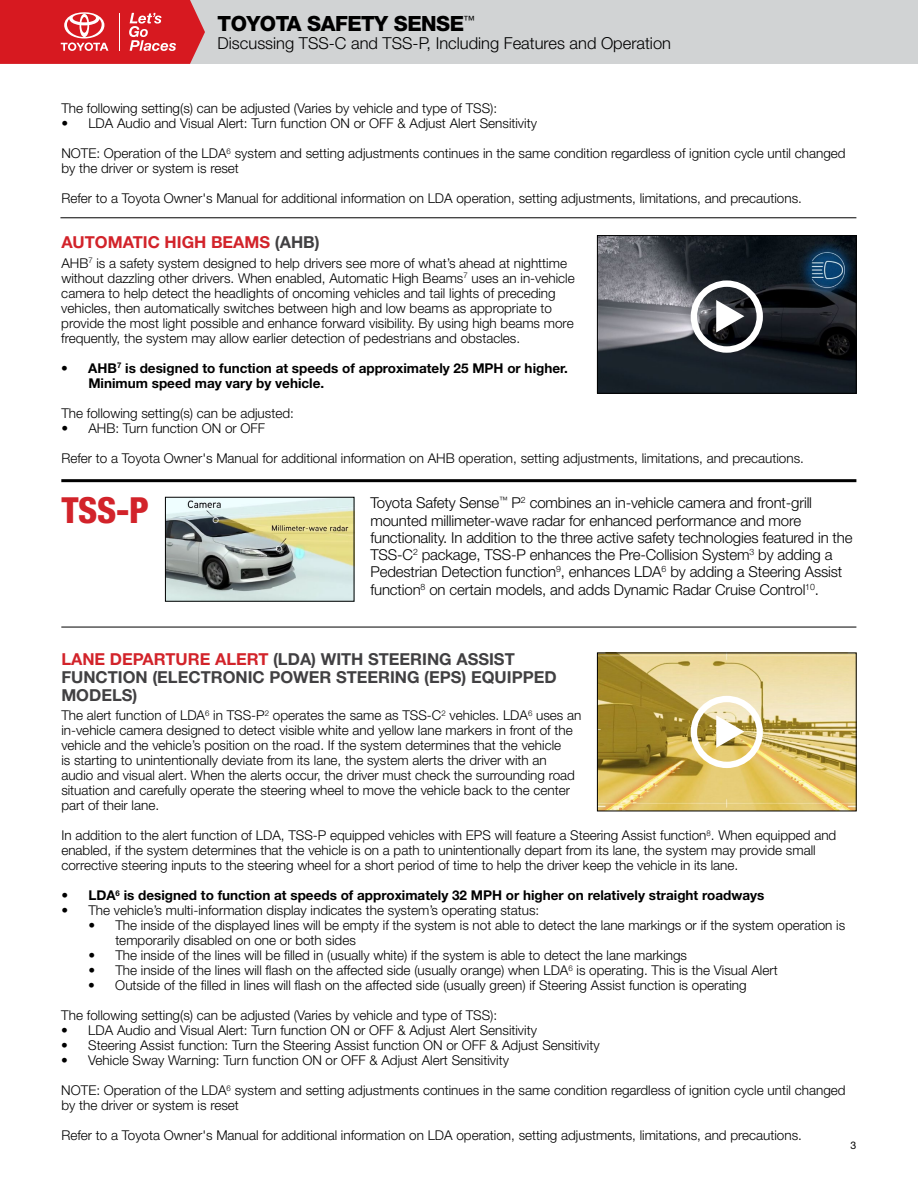
<style>
.page{position:relative;width:918px;height:1188px;background:#fff}
.page>*{position:absolute;margin:0;border:0;box-sizing:border-box;transform-origin:0 0}
.t1{font:800 condensed 36px "Helvetica Neue LT Std";color:#d2232a}
.t2{font:800 21px "Helvetica Neue LT Std";letter-spacing:-.025em;color:#000}
.t3{font:700 16.5px/18px "Helvetica Neue LT Std";color:#414042}
.t4{font:300 16.5px "Helvetica Neue LT Std";color:#000}
.t5{font:700 16.5px "Helvetica Neue LT Std";color:#d2232a}
.t6{font:300 15px/17.2px "Helvetica Neue LT Std";letter-spacing:-.01em;color:#000}
.t7{font:300 13.5px/15px "Helvetica Neue LT Std";color:#000}
.t8{font:700 13.5px/15px "Helvetica Neue LT Std";color:#000}
.t9{font:10.5px "Helvetica Neue LT Std";color:#000}
.s1{color:#414042}
.s2{color:#d2232a}
</style>
<div class="page">
<div style="left:0;top:0;width:918px;height:64px;background:#d1d3d4"></div>
<svg style="left:0;top:0;width:205px;height:64px;background:#d93238"></svg>
<img style="left:599px;top:237px;width:255px;height:154px">
<div style="left:597px;top:235px;width:259px;height:158px;border:1px solid #000"></div>
<img style="left:599px;top:655px;width:255px;height:154px">
<hr style="left:61px;top:479px;width:795px;height:3px;background:#000">
<hr style="left:61px;top:627px;width:795px;height:1px;background:#000">
<svg style="left:691px;top:280px;width:72px;height:73px"></svg>
<svg style="left:691px;top:696px;width:72px;height:72px"></svg>
<img style="left:167px;top:499px;width:185px;height:100px">
<hr style="left:60px;top:218px;width:796px;height:1px;background:#000">
<h2 class="t2" style="left:218px;top:11px;width:259px">TOYOTA SAFETY SENSE<sup>™</sup></h2>
<p class="t4" style="left:218px;top:33px;width:455px">Discussing TSS-C and TSS-P, Including Features and Operation</p>
<p class="t7" style="left:61px;top:100px;width:437px">The following setting(s) can be adjusted (Varies by vehicle and type of TSS):</p>
<p class="t7" style="left:61px;top:115px;width:477px">• LDA Audio and Visual Alert: Turn function ON or OFF &amp; Adjust Alert Sensitivity</p>
<p class="t7" style="left:61px;top:145px;width:786px">NOTE: Operation of the LDA<sup>6</sup> system and setting adjustments continues in the same condition regardless of ignition cycle until changed by the driver or system is reset</p>
<p class="t7" style="left:61px;top:190px;width:742px">Refer to a Toyota Owner's Manual for additional information on LDA operation, setting adjustments, limitations, and precautions.</p>
<p class="t5" style="left:61px;top:232px;width:260px">AUTOMATIC HIGH BEAMS <span class="s1">(AHB)</span></p>
<p class="t7" style="left:61px;top:255px;width:515px">AHB<sup>7</sup> is a safety system designed to help drivers see more of what’s ahead at nighttime without dazzling other drivers. When enabled, Automatic High Beams<sup>7</sup> uses an in-vehicle camera to help detect the headlights of oncoming vehicles and tail lights of preceding vehicles, then automatically switches between high and low beams as appropriate to provide the most light possible and enhance forward visibility. By using high beams more frequently, the system may allow earlier detection of pedestrians and obstacles.</p>
<p class="t8" style="left:88px;top:360px;width:481px;text-indent:-27px">• AHB<sup>7</sup> is designed to function at speeds of approximately 25 MPH or higher.<br>Minimum speed may vary by vehicle.</p>
<p class="t7" style="left:61px;top:405px;width:234px">The following setting(s) can be adjusted:</p>
<p class="t7" style="left:61px;top:420px;width:205px">• AHB: Turn function ON or OFF</p>
<p class="t7" style="left:61px;top:450px;width:744px">Refer to a Toyota Owner's Manual for additional information on AHB operation, setting adjustments, limitations, and precautions.</p>
<h1 class="t1" style="left:61px;top:488px;width:89px">TSS-P</h1>
<p class="t6" style="left:370px;top:494px;width:484px">Toyota Safety Sense<sup>™</sup> P<sup>2</sup> combines an in-vehicle camera and front-grill mounted millimeter-wave radar for enhanced performance and more functionality. In addition to the three active safety technologies featured in the TSS-C<sup>2</sup> package, TSS-P enhances the Pre-Collision System<sup>3</sup> by adding a Pedestrian Detection function<sup>9</sup>, enhances LDA<sup>6</sup> by adding a Steering Assist function<sup>8</sup> on certain models, and adds Dynamic Radar Cruise Control<sup>10</sup>.</p>
<p class="t3" style="left:61px;top:649px;width:497px"><span class="s2">LANE DEPARTURE ALERT</span> (LDA) WITH STEERING ASSIST<br>FUNCTION (ELECTRONIC POWER STEERING (EPS) EQUIPPED<br>MODELS)</p>
<p class="t7" style="left:61px;top:707px;width:522px">The alert function of LDA<sup>6</sup> in TSS-P<sup>2</sup> operates the same as TSS-C<sup>2</sup> vehicles. LDA<sup>6</sup> uses an in-vehicle camera designed to detect visible white and yellow lane markers in front of the vehicle and the vehicle’s position on the road. If the system determines that the vehicle<br>is starting to unintentionally deviate from its lane, the system alerts the driver with an audio and visual alert. When the alerts occur, the driver must check the surrounding road situation and carefully operate the steering wheel to move the vehicle back to the center part of their lane.</p>
<p class="t7" style="left:61px;top:827px;width:777px">In addition to the alert function of LDA, TSS-P equipped vehicles with EPS will feature a Steering Assist function<sup>8</sup>. When equipped and enabled, if the system determines that the vehicle is on a path to unintentionally depart from its lane, the system may provide small corrective steering inputs to the steering wheel for a short period of time to help the driver keep the vehicle in its lane.</p>
<p class="t8" style="left:61px;top:887px;width:705px">• LDA<sup>6</sup> is designed to function at speeds of approximately 32 MPH or higher on relatively straight roadways</p>
<p class="t7" style="left:61px;top:902px;width:480px">• The vehicle’s multi-information display indicates the system’s operating status:</p>
<p class="t7" style="left:115px;top:917px;width:731px;text-indent:-27px">• The inside of the displayed lines will be empty if the system is not able to detect the lane markings or if the system operation is temporarily disabled on one or both sides</p>
<p class="t7" style="left:88px;top:947px;width:600px">• The inside of the lines will be filled in (usually white) if the system is able to detect the lane markings</p>
<p class="t7" style="left:88px;top:962px;width:691px">• The inside of the lines will flash on the affected side (usually orange) when LDA<sup>6</sup> is operating. This is the Visual Alert</p>
<p class="t7" style="left:88px;top:977px;width:660px">• Outside of the filled in lines will flash on the affected side (usually green) if Steering Assist function is operating</p>
<p class="t7" style="left:61px;top:1007px;width:437px">The following setting(s) can be adjusted (Varies by vehicle and type of TSS):</p>
<p class="t7" style="left:61px;top:1022px;width:477px">• LDA Audio and Visual Alert: Turn function ON or OFF &amp; Adjust Alert Sensitivity</p>
<p class="t7" style="left:61px;top:1037px;width:540px">• Steering Assist function: Turn the Steering Assist function ON or OFF &amp; Adjust Sensitivity</p>
<p class="t7" style="left:61px;top:1052px;width:449px">• Vehicle Sway Warning: Turn function ON or OFF &amp; Adjust Alert Sensitivity</p>
<p class="t7" style="left:61px;top:1082px;width:786px">NOTE: Operation of the LDA<sup>6</sup> system and setting adjustments continues in the same condition regardless of ignition cycle until changed by the driver or system is reset</p>
<p class="t7" style="left:61px;top:1127px;width:742px">Refer to a Toyota Owner's Manual for additional information on LDA operation, setting adjustments, limitations, and precautions.</p>
<p class="t9" style="left:851px;top:1139px;width:7px">3</p>
</div>
